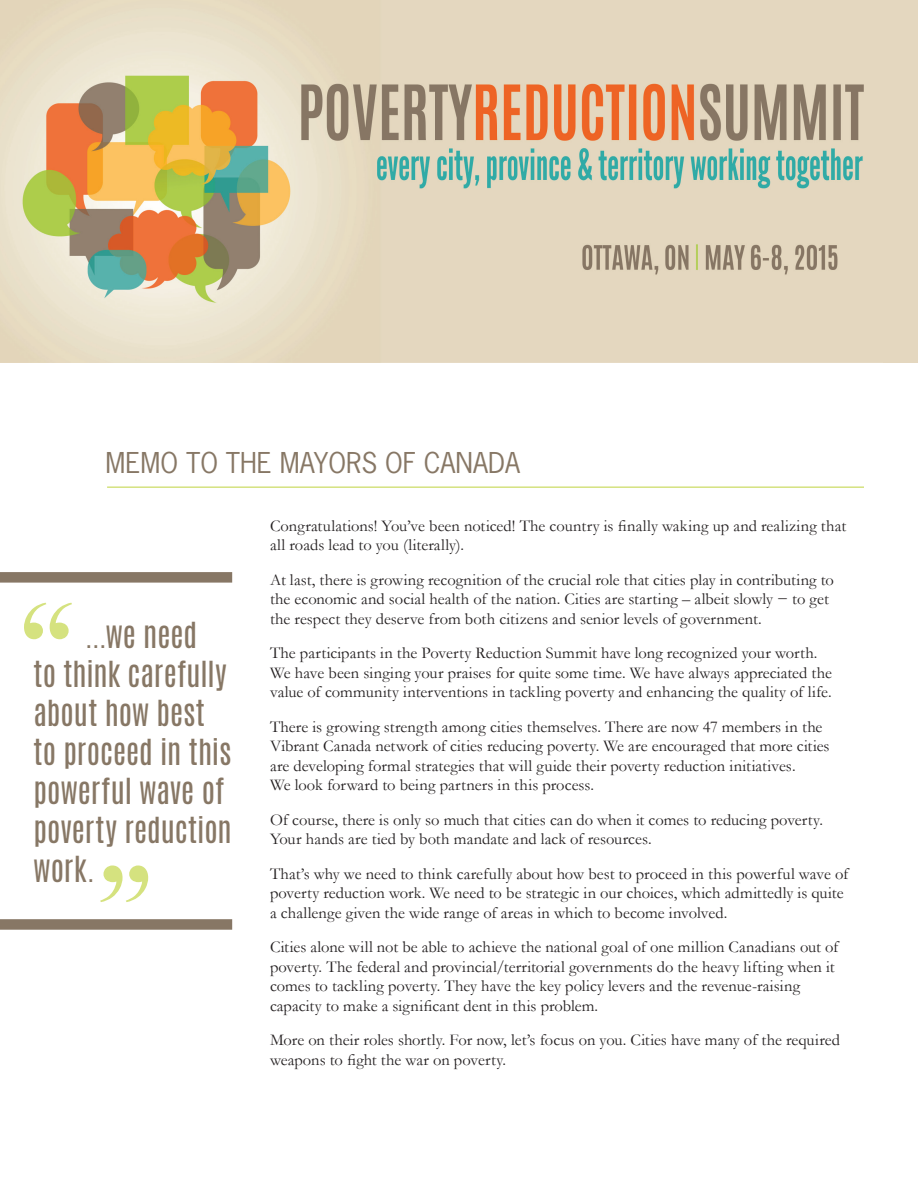
<style>
.page{position:relative;width:918px;height:1188px;background:#fff}
.page>*{position:absolute;margin:0;border:0;box-sizing:border-box;transform-origin:0 0}
.t1{font:30px/39px "Antonio";color:#877765}
.t2{font:27px "News Gothic Std";color:#877765}
.t3{font:16.5px/19.5px "Garamond";letter-spacing:.005em;color:#231f20}
</style>
<div class="page">
<hr style="left:107px;top:486px;width:757px;height:2px;background:#d5e27f">
<div style="left:0;top:572px;width:232px;height:11px;background:#877765"></div>
<div style="left:0;top:919px;width:232px;height:11px;background:#877765"></div>
<svg style="left:24px;top:603px;width:48px;height:36px"></svg>
<svg style="left:100px;top:865px;width:48px;height:37px"></svg>
<img style="left:0;top:0;width:884px;height:363px">
<div style="left:884px;top:0;width:34px;height:363px;background:#e4d7bf"></div>
<h2 class="t2" style="left:106px;top:446px;width:416px">MEMO TO THE MAYORS OF CANADA</h2>
<h1 class="t1" style="left:34px;top:615px;width:200px;text-indent:52px">...we need<br>to think carefully about how best to proceed in this powerful wave of poverty reduction work.</h1>
<p class="t3" style="left:270px;top:515px;width:578px">Congratulations! You’ve been noticed! The country is finally waking up and realizing that all roads lead to you (literally).</p>
<p class="t3" style="left:270px;top:569px;width:566px">At last, there is growing recognition of the crucial role that cities play in contributing to the economic and social health of the nation. Cities are starting – albeit slowly − to get the respect they deserve from both citizens and senior levels of government.</p>
<p class="t3" style="left:270px;top:643px;width:564px">The participants in the Poverty Reduction Summit have long recognized your worth.<br>We have been singing your praises for quite some time. We have always appreciated the value of community interventions in tackling poverty and enhancing the quality of life.</p>
<p class="t3" style="left:270px;top:716px;width:561px">There is growing strength among cities themselves. There are now 47 members in the Vibrant Canada network of cities reducing poverty. We are encouraged that more cities are developing formal strategies that will guide their poverty reduction initiatives.<br>We look forward to being partners in this process.</p>
<p class="t3" style="left:270px;top:809px;width:555px">Of course, there is only so much that cities can do when it comes to reducing poverty.<br>Your hands are tied by both mandate and lack of resources.</p>
<p class="t3" style="left:270px;top:863px;width:580px">That’s why we need to think carefully about how best to proceed in this powerful wave of poverty reduction work. We need to be strategic in our choices, which admittedly is quite a challenge given the wide range of areas in which to become involved.</p>
<p class="t3" style="left:270px;top:937px;width:570px">Cities alone will not be able to achieve the national goal of one million Canadians out of poverty. The federal and provincial/territorial governments do the heavy lifting when it comes to tackling poverty. They have the key policy levers and the revenue-raising capacity to make a significant dent in this problem.</p>
<p class="t3" style="left:270px;top:1030px;width:572px">More on their roles shortly. For now, let’s focus on you. Cities have many of the required weapons to fight the war on poverty.</p>
</div>
